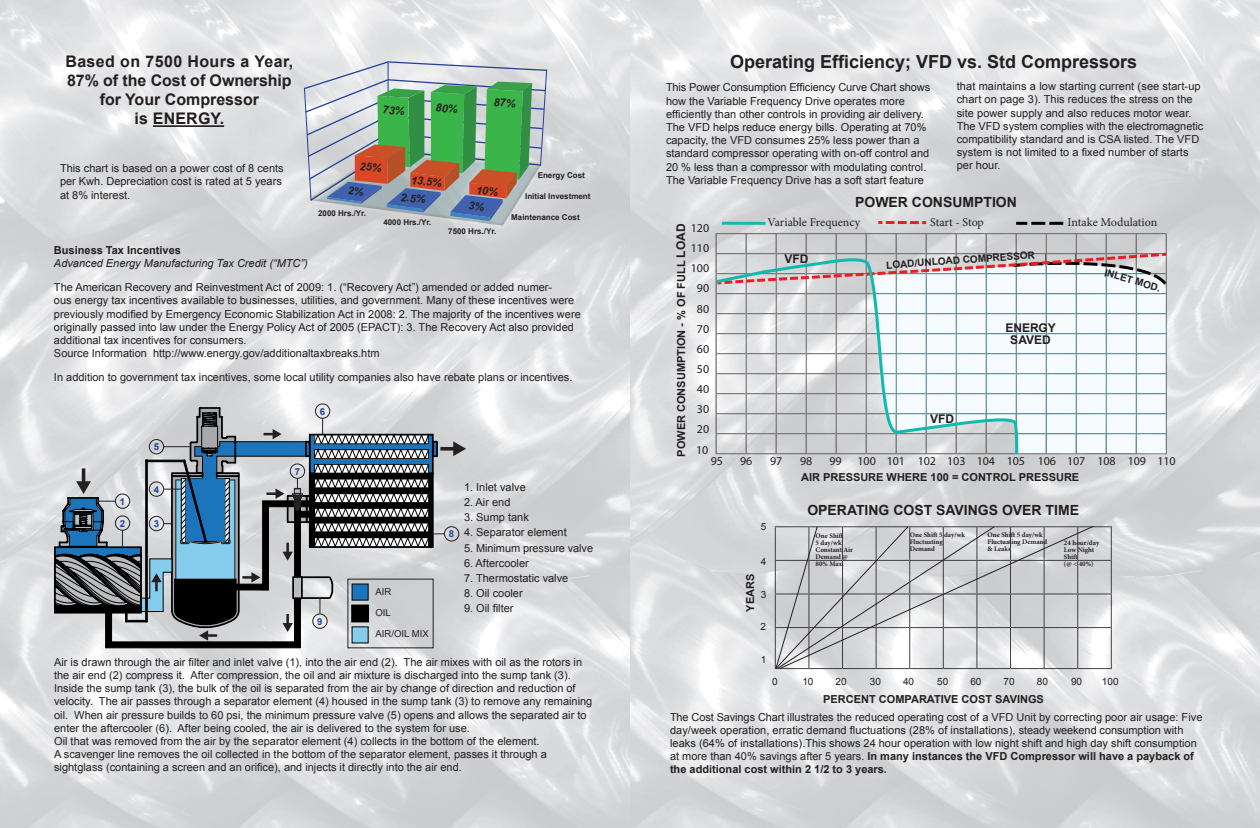
<style>
.page{position:relative;width:1260px;height:828px;background:#fff}
.page>*{position:absolute;margin:0;border:0;box-sizing:border-box;transform-origin:0 0}
.t1{font:700 18px "Arial";color:#231f20}
.t2{font:700 16px/19.2px "Arial";color:#231f20;text-align:center}
.t3{font:700 14px "Arial";color:#231f20}
.t4{font:12px/20.1px "Myriad Pro";color:#231f20;text-align:center}
.t5{font:12px "Minion Pro";letter-spacing:-.005em;color:#231f20}
.t6{font:700 12px/12px "Arial";color:#231f20;text-align:center}
.t7{font:11px/13.2px "Arial";color:#231f20}
.t8{font:700 11px "Arial";color:#231f20}
.t9{font:italic 11px "Arial";color:#231f20}
.t10{font:italic 700 11px "Arial";color:#231f20}
.t11{font:700 10px "Arial";color:#231f20}
.t12{font:10px "Arial";color:#231f20}
.t13{font:9.6px "Arial";color:#241f21}
.t14{font:700 9.6px "Arial";color:#214099}
.t15{font:700 8px "Arial";color:#231f20}
.t16{font:700 7px/7px "Minion Pro";letter-spacing:-.005em;color:#231f20}
.s1{font-size:12px}
.s2{font-weight:700}
</style>
<div class="page">
<img style="left:630px;top:0;width:630px;height:828px">
<img style="left:0;top:0;width:630px;height:828px">
<svg style="left:716px;top:233px;width:451px;height:221px"></svg>
<svg style="left:717px;top:258px;width:301px;height:196px"></svg>
<svg style="left:878px;top:221px;width:48px;height:3px"></svg>
<hr style="left:722px;top:222px;width:44px;height:3px;background:#10baaf">
<svg style="left:1016px;top:222px;width:47px;height:3px"></svg>
<hr style="left:1078px;top:526px;width:34px;height:1px;background:#231f20">
<hr style="left:1111px;top:527px;width:1px;height:33px;background:#231f20">
<hr style="left:1078px;top:560px;width:34px;height:1px;background:#231f20">
<hr style="left:1111px;top:561px;width:1px;height:32px;background:#231f20">
<hr style="left:1078px;top:593px;width:34px;height:1px;background:#231f20">
<hr style="left:1111px;top:594px;width:1px;height:33px;background:#231f20">
<hr style="left:1078px;top:627px;width:34px;height:1px;background:#231f20">
<hr style="left:1111px;top:628px;width:1px;height:40px;background:#231f20">
<hr style="left:1078px;top:668px;width:34px;height:1px;background:#231f20">
<svg style="left:779px;top:525px;width:316px;height:145px;background:#cccdce"></svg>
<hr style="left:200px;top:407px;width:20px;height:2px;background:#000">
<div style="left:315px;top:403px;width:15px;height:16px;border:1px solid #241f21;border-radius:50%"></div>
<svg style="left:54px;top:408px;width:412px;height:420px;background:#b4b9be"></svg>
<div style="left:309px;top:163px;width:235px;height:66px;background:#d0d1d3"></div>
<hr style="left:153px;top:125px;width:71px;height:2px;background:#231f20">
<svg style="left:303px;top:60px;width:245px;height:166px;background:#9cb29e"></svg>
<h2 class="t2" style="left:65px;top:52px;width:229px">Based on 7500 Hours a Year,<br>87% of the Cost of Ownership for Your Compressor<br>is ENERGY.</h2>
<p class="t7" style="left:60px;top:162px;width:225px">This chart is based on a power cost of 8 cents per Kwh. Depreciation cost is rated at 5 years at 8% interest.</p>
<p class="t15" style="left:318px;top:208px;width:50px">2000 Hrs./Yr.</p>
<p class="t10" style="left:412px;top:172px;width:33px;rotate:6deg">13.5%</p>
<p class="t10" style="left:401px;top:190px;width:27px;rotate:6deg">2.5%</p>
<p class="t15" style="left:383px;top:217px;width:50px">4000 Hrs./Yr.</p>
<p class="t15" style="left:448px;top:226px;width:50px">7500 Hrs./Yr.</p>
<p class="t15" style="left:538px;top:170px;width:49px">Energy Cost</p>
<p class="t15" style="left:525px;top:190px;width:67px">Initial Investment</p>
<p class="t15" style="left:511px;top:212px;width:70px">Maintenance Cost</p>
<p class="t8" style="left:54px;top:243px;width:128px">Business Tax Incentives</p>
<p class="t9" style="left:54px;top:256px;width:255px">Advanced Energy Manufacturing Tax Credit (“MTC”)</p>
<p class="t7" style="left:54px;top:281px;width:528px">The American Recovery and Reinvestment Act of 2009: 1. (“Recovery Act”) amended or added numer-<br>ous energy tax incentives available to businesses, utilities, and government. Many of these incentives were previously modified by Emergency Economic Stabilization Act in 2008: 2. The majority of the incentives were originally passed into law under the Energy Policy Act of 2005 (EPACT): 3. The Recovery Act also provided additional tax incentives for consumers.<br>Source Information http://www.energy.gov/additionaltaxbreaks.htm</p>
<p class="t7" style="left:54px;top:371px;width:520px">In addition to government tax incentives, some local utility companies also have rebate plans or incentives.</p>
<p class="t14" style="left:154px;top:440px;width:7px">5</p>
<p class="t14" style="left:320px;top:405px;width:7px">6</p>
<p class="t14" style="left:295px;top:465px;width:7px">7</p>
<p class="t7" style="left:464px;top:480px;width:63px">1. Inlet valve</p>
<p class="t7" style="left:464px;top:496px;width:48px">2. Air end</p>
<p class="t7" style="left:464px;top:511px;width:66px">3. Sump tank</p>
<p class="t7" style="left:464px;top:526px;width:104px">4. Separator element</p>
<p class="t7" style="left:464px;top:541px;width:131px">5. Minimum pressure valve</p>
<p class="t7" style="left:464px;top:556px;width:66px">6. Aftercooler</p>
<p class="t7" style="left:464px;top:572px;width:106px">7. Thermostatic valve</p>
<p class="t7" style="left:464px;top:587px;width:60px">8. Oil cooler</p>
<p class="t7" style="left:464px;top:602px;width:51px">9. Oil filter</p>
<p class="t14" style="left:154px;top:483px;width:7px">4</p>
<p class="t14" style="left:120px;top:495px;width:7px">1</p>
<p class="t14" style="left:120px;top:517px;width:7px">2</p>
<p class="t14" style="left:154px;top:517px;width:7px">3</p>
<p class="t14" style="left:449px;top:528px;width:7px">8</p>
<p class="t13" style="left:375px;top:585px;width:17px">AIR</p>
<p class="t13" style="left:375px;top:606px;width:17px">OIL</p>
<p class="t13" style="left:375px;top:628px;width:55px">AIR/OIL MIX</p>
<p class="t7" style="left:54px;top:655px;width:540px">Air is drawn through the air filter and inlet valve (1), into the air end (2). The air mixes with oil as the rotors in the air end (2) compress it. After compression, the oil and air mixture is discharged into the sump tank (3).<br>Inside the sump tank (3), the bulk of the oil is separated from the air by change of direction and reduction of velocity. The air passes through a separator element (4) housed in the sump tank (3) to remove any remaining oil. When air pressure builds to 60 psi, the minimum pressure valve (5) opens and allows the separated air to enter the aftercooler (6). After being cooled, the air is delivered to the system for use.<br>Oil that was removed from the air by the separator element (4) collects in the bottom of the element.<br>A scavenger line removes the oil collected in the bottom of the separator element, passes it through a sightglass (containing a screen and an orifice), and injects it directly into the air end.</p>
<p class="t14" style="left:317px;top:615px;width:7px">9</p>
<h1 class="t1" style="left:730px;top:50px;width:409px">Operating Efficiency; VFD vs. Std Compressors</h1>
<p class="t7" style="left:666px;top:81px;width:266px">This Power Consumption Efficiency Curve Chart shows how the Variable Frequency Drive operates more efficiently than other controls in providing air delivery.<br>The VFD helps reduce energy bills. Operating at 70% capacity, the VFD consumes 25% less power than a standard compressor operating with on-off control and 20 % less than a compressor with modulating control.<br>The Variable Frequency Drive has a soft start feature</p>
<p class="t7" style="left:957px;top:80px;width:248px">that maintains a low starting current (see start-up chart on page 3). This reduces the stress on the site power supply and also reduces motor wear.<br>The VFD system complies with the electromagnetic compatibility standard and is CSA listed. The VFD system is not limited to a fixed number of starts per hour.</p>
<p class="t5" style="left:768px;top:214px;width:94px">Variable Frequency</p>
<p class="t5" style="left:930px;top:214px;width:55px">Start - Stop</p>
<p class="t5" style="left:1068px;top:214px;width:91px">Intake Modulation</p>
<p class="t3" style="left:855px;top:193px;width:163px">POWER CONSUMPTION</p>
<p class="t4" style="left:691px;top:218px;width:20px">120<br>110<br>100<br>90<br>80<br>70<br>60<br>50<br>40<br>30<br>20<br>10</p>
<p class="t8" style="left:674px;top:457px;width:235px;rotate:-90deg">POWER CONSUMPTION - % OF FULL <span class="s1">LOAD</span></p>
<p class="t11" style="left:886px;top:258px;width:150px;rotate:-4deg">LOAD/UNLOAD COMPRESSOR</p>
<p class="t6" style="left:784px;top:253px;width:25px">VFD</p>
<p class="t11" style="left:1107px;top:266px;width:59px;rotate:16deg">INLET MOD.</p>
<p class="t6" style="left:1005px;top:322px;width:52px">ENERGY<br>SAVED</p>
<p class="t6" style="left:930px;top:413px;width:25px">VFD</p>
<p class="t4" style="left:711px;top:451px;width:14px">95</p>
<p class="t4" style="left:740px;top:451px;width:14px">96</p>
<p class="t4" style="left:770px;top:451px;width:14px">97</p>
<p class="t4" style="left:800px;top:451px;width:14px">98</p>
<p class="t4" style="left:829px;top:451px;width:14px">99</p>
<p class="t4" style="left:857px;top:451px;width:320px">100 101 102 103 104 105 106 107 108 109 110</p>
<p class="t8" style="left:801px;top:470px;width:280px">AIR PRESSURE WHERE 100 = CONTROL PRESSURE</p>
<p class="t12" style="left:761px;top:520px;width:7px">5</p>
<p class="t12" style="left:761px;top:555px;width:7px">4</p>
<p class="t12" style="left:761px;top:588px;width:7px">3</p>
<p class="t12" style="left:761px;top:620px;width:7px">2</p>
<p class="t12" style="left:761px;top:652px;width:7px">1</p>
<p class="t8" style="left:743px;top:612px;width:39px;rotate:-90deg">YEARS</p>
<p class="t3" style="left:807px;top:500px;width:273px">OPERATING COST SAVINGS OVER TIME</p>
<p class="t16" style="left:816px;top:533px;width:39px">One Shift<br>5 day/wk<br>Constant Air<br>Demand @<br>80% Max.</p>
<p class="t16" style="left:910px;top:531px;width:57px">One Shift 5 day/wk<br>Fluctuating<br>Demand</p>
<p class="t16" style="left:988px;top:531px;width:61px">One Shift 5 day/wk<br>Fluctuating Demand &amp; Leaks</p>
<p class="t16" style="left:1064px;top:540px;width:37px">24 hour/day<br>Low Night<br>Shift<br>(@ &lt; 40%)</p>
<p class="t12" style="left:772px;top:675px;width:7px">0</p>
<p class="t12" style="left:802px;top:675px;width:13px">10</p>
<p class="t12" style="left:836px;top:675px;width:13px">20</p>
<p class="t12" style="left:870px;top:675px;width:13px">30</p>
<p class="t12" style="left:903px;top:675px;width:13px">40</p>
<p class="t12" style="left:937px;top:675px;width:13px">50</p>
<p class="t12" style="left:970px;top:675px;width:13px">60</p>
<p class="t12" style="left:1004px;top:675px;width:13px">70</p>
<p class="t12" style="left:1037px;top:675px;width:13px">80</p>
<p class="t12" style="left:1071px;top:675px;width:13px">90</p>
<p class="t12" style="left:1102px;top:675px;width:18px">100</p>
<p class="t8" style="left:823px;top:692px;width:222px">PERCENT COMPARATIVE COST SAVINGS</p>
<p class="t7" style="left:670px;top:710px;width:534px">The Cost Savings Chart illustrates the reduced operating cost of a VFD Unit by correcting poor air usage: Five day/week operation, erratic demand fluctuations (28% of installations), steady weekend consumption with leaks (64% of installations).This shows 24 hour operation with low night shift and high day shift consumption at more than 40% savings after 5 years. <span class="s2">In many instances the VFD Compressor will have a payback of the additional cost within 2 1/2 to 3 years.</span></p>
</div>
